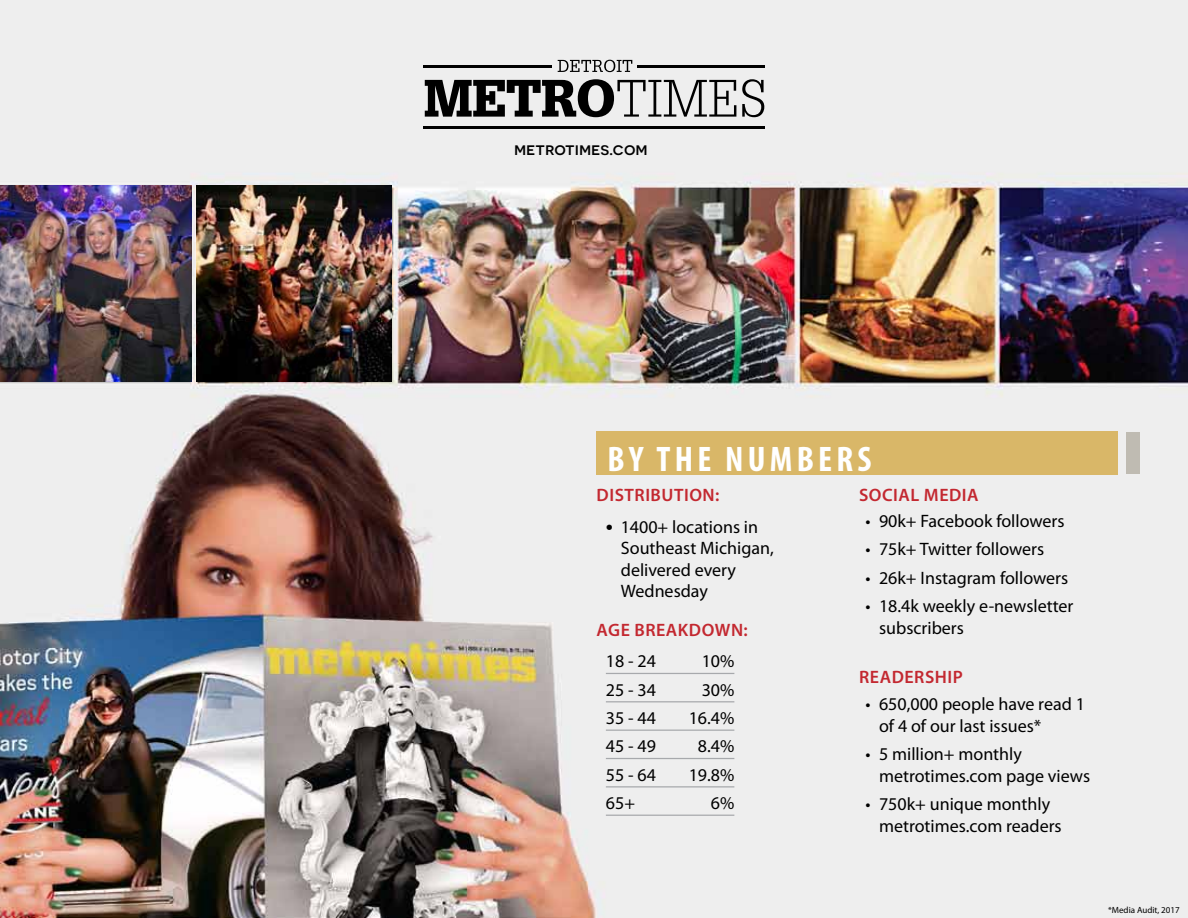
<style>
.page{position:relative;width:1188px;height:918px;background:#fff}
.page>*{position:absolute;margin:0;border:0;box-sizing:border-box;transform-origin:0 0}
.t1{font:700 condensed 35.7px "Myriad Pro";letter-spacing:.12em;color:#fff}
.t2{font:18px/21.6px "Myriad Pro";color:#000}
.t3{font:600 18px "Myriad Pro";letter-spacing:.03em;color:#c32830}
.t4{font:500 17.25px "Novecentosanswide";color:#000}
.t5{font:9px "Myriad Pro";color:#000}
.s1{font-size:25.5px}
</style>
<div class="page">
<img style="left:0;top:0;width:1188px;height:918px">
<hr style="left:606px;top:673px;width:128px;height:1px;background:#a7a9ac">
<hr style="left:606px;top:701px;width:128px;height:1px;background:#a7a9ac">
<hr style="left:606px;top:730px;width:128px;height:1px;background:#a7a9ac">
<hr style="left:606px;top:758px;width:128px;height:1px;background:#a7a9ac">
<hr style="left:606px;top:786px;width:128px;height:1px;background:#a7a9ac">
<hr style="left:606px;top:815px;width:128px;height:1px;background:#a7a9ac">
<div style="left:596px;top:432px;width:522px;height:43px;background:#d9b768"></div>
<div style="left:1126px;top:433px;width:14px;height:41px;background:#bfbbb2"></div>
<img style="left:197px;top:186px;width:195px;height:195px">
<svg style="left:425px;top:79px;width:311px;height:38px;background:#808080"></svg>
<svg style="left:742px;top:79px;width:22px;height:38px"></svg>
<svg style="left:558px;top:60px;width:74px;height:12px"></svg>
<hr style="left:423px;top:66px;width:129px;height:2px;background:#000">
<hr style="left:638px;top:66px;width:127px;height:2px;background:#000">
<hr style="left:423px;top:127px;width:342px;height:2px;background:#000">
<img style="left:0;top:186px;width:191px;height:195px">
<p class="t4" style="left:514px;top:138px;width:135px">metrotimes.com</p>
<h1 class="t1" style="left:608px;top:440px;width:266px">BY THE NUMBERS</h1>
<p class="t3" style="left:597px;top:483px;width:124px">DISTRIBUTION:</p>
<p class="t3" style="left:859px;top:483px;width:121px">SOCIAL MEDIA</p>
<p class="t2" style="left:621px;top:516px;width:154px;text-indent:-15px"><span class="s1">•</span> 1400+ locations in<br>Southeast Michigan, delivered every<br>Wednesday</p>
<p class="t2" style="left:866px;top:511px;width:201px">• 90k+ Facebook followers</p>
<p class="t2" style="left:866px;top:539px;width:180px">• 75k+ Twitter followers</p>
<p class="t2" style="left:866px;top:567px;width:204px">• 26k+ Instagram followers</p>
<p class="t2" style="left:879px;top:596px;width:196px;text-indent:-14px">• 18.4k weekly e-newsletter subscribers</p>
<p class="t3" style="left:597px;top:619px;width:153px">AGE BREAKDOWN:</p>
<p class="t2" style="left:606px;top:651px;width:52px">18 - 24</p>
<p class="t2" style="left:702px;top:651px;width:34px">10%</p>
<p class="t2" style="left:606px;top:679px;width:52px">25 - 34</p>
<p class="t2" style="left:702px;top:679px;width:34px">30%</p>
<p class="t2" style="left:606px;top:708px;width:52px">35 - 44</p>
<p class="t2" style="left:689px;top:708px;width:47px">16.4%</p>
<p class="t2" style="left:606px;top:736px;width:52px">45 - 49</p>
<p class="t2" style="left:698px;top:736px;width:38px">8.4%</p>
<p class="t2" style="left:606px;top:764px;width:52px">55 - 64</p>
<p class="t2" style="left:689px;top:764px;width:47px">19.8%</p>
<p class="t2" style="left:606px;top:793px;width:31px">65+</p>
<p class="t2" style="left:711px;top:793px;width:25px">6%</p>
<p class="t3" style="left:859px;top:666px;width:105px">READERSHIP</p>
<p class="t2" style="left:879px;top:694px;width:207px;text-indent:-14px">• 650,000 people have read 1 of 4 of our last issues*</p>
<p class="t2" style="left:879px;top:744px;width:213px;text-indent:-14px">• 5 million+ monthly metrotimes.com page views</p>
<p class="t2" style="left:879px;top:794px;width:184px;text-indent:-14px">• 750k+ unique monthly metrotimes.com readers</p>
<p class="t5" style="left:1108px;top:905px;width:73px">*Media Audit, 2017</p>
</div>
